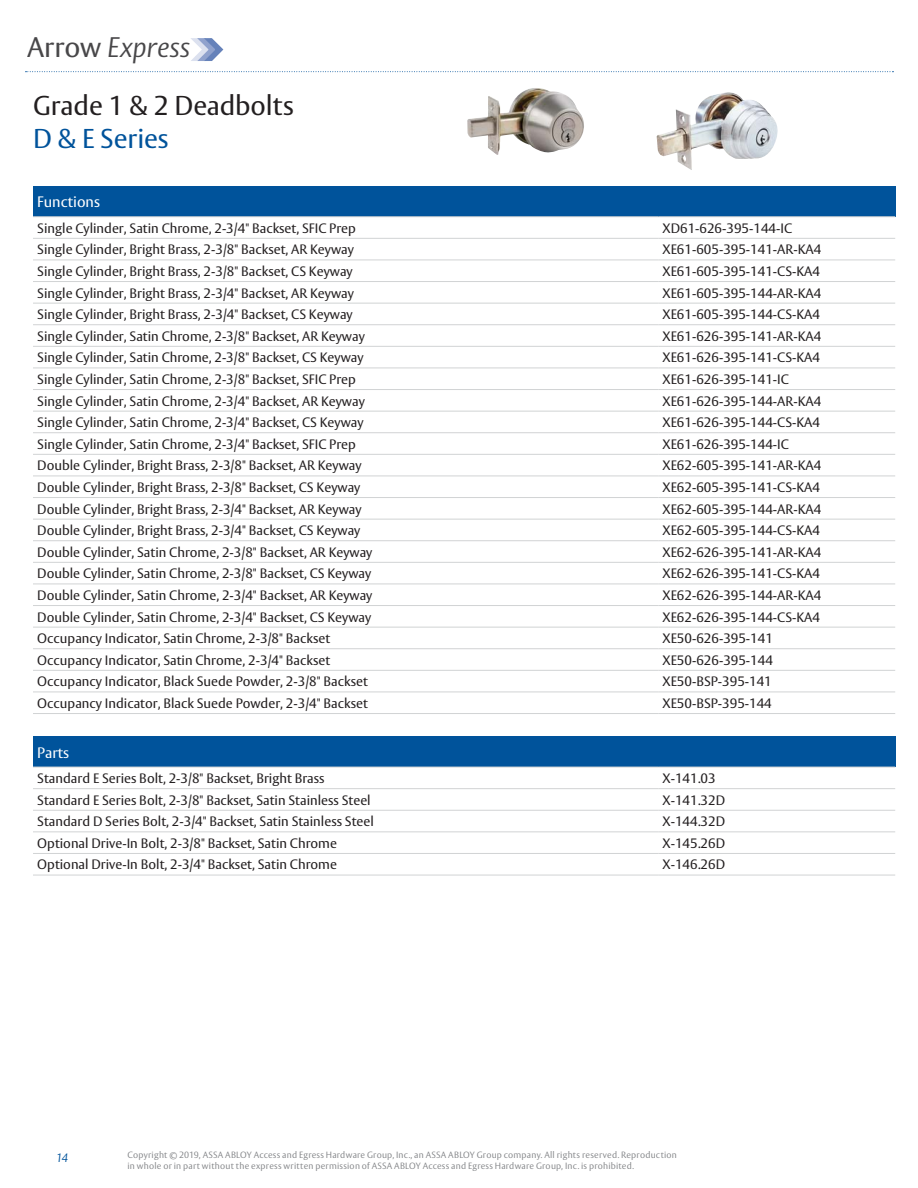
<style>
.page{position:relative;width:918px;height:1188px;background:#fff}
.page>*{position:absolute;margin:0;border:0;box-sizing:border-box;transform-origin:0 0}
.t1{font:italic 300 28.05px "ASSA Vesta";color:#484749}
.t2{font:27px "ASSA Vesta";letter-spacing:-.005em;color:#231f20}
.t3{font:27px "ASSA Vesta";color:#00539b}
.t4{font:15px "ASSA Vesta";color:#fff}
.t5{font:13.5px "ASSA Vesta";color:#231f20}
.t6{font:italic 300 12px "ASSA Vesta";color:#00539b}
.t7{font:300 9px/10.8px "ASSA Vesta";letter-spacing:.025em;color:#808285}
.s1{font-weight:400;font-style:normal}
</style>
<div class="page">
<svg style="left:26px;top:71px;width:867px;height:1px"></svg>
<svg style="left:191px;top:38px;width:33px;height:23px"></svg>
<div style="left:33px;top:736px;width:862px;height:31px;background:#00539b"></div>
<hr style="left:33px;top:767px;width:625px;height:1px;background:#d1d3d4">
<hr style="left:658px;top:767px;width:237px;height:1px;background:#d1d3d4">
<hr style="left:33px;top:788px;width:625px;height:1px;background:#d1d3d4">
<hr style="left:658px;top:788px;width:237px;height:1px;background:#d1d3d4">
<hr style="left:33px;top:810px;width:625px;height:1px;background:#d1d3d4">
<hr style="left:658px;top:810px;width:237px;height:1px;background:#d1d3d4">
<hr style="left:33px;top:831px;width:625px;height:1px;background:#d1d3d4">
<hr style="left:658px;top:831px;width:237px;height:1px;background:#d1d3d4">
<hr style="left:33px;top:853px;width:625px;height:1px;background:#d1d3d4">
<hr style="left:658px;top:853px;width:237px;height:1px;background:#d1d3d4">
<hr style="left:33px;top:875px;width:625px;height:1px;background:#d1d3d4">
<hr style="left:658px;top:875px;width:237px;height:1px;background:#d1d3d4">
<div style="left:33px;top:186px;width:862px;height:31px;background:#00539b"></div>
<hr style="left:33px;top:216px;width:625px;height:1px;background:#d1d3d4">
<hr style="left:658px;top:216px;width:237px;height:1px;background:#d1d3d4">
<hr style="left:33px;top:238px;width:625px;height:1px;background:#d1d3d4">
<hr style="left:658px;top:238px;width:237px;height:1px;background:#d1d3d4">
<hr style="left:33px;top:260px;width:625px;height:1px;background:#d1d3d4">
<hr style="left:658px;top:260px;width:237px;height:1px;background:#d1d3d4">
<hr style="left:33px;top:281px;width:625px;height:1px;background:#d1d3d4">
<hr style="left:658px;top:281px;width:237px;height:1px;background:#d1d3d4">
<hr style="left:33px;top:303px;width:625px;height:1px;background:#d1d3d4">
<hr style="left:658px;top:303px;width:237px;height:1px;background:#d1d3d4">
<hr style="left:33px;top:324px;width:625px;height:1px;background:#d1d3d4">
<hr style="left:658px;top:324px;width:237px;height:1px;background:#d1d3d4">
<hr style="left:33px;top:346px;width:625px;height:1px;background:#d1d3d4">
<hr style="left:658px;top:346px;width:237px;height:1px;background:#d1d3d4">
<hr style="left:33px;top:368px;width:625px;height:1px;background:#d1d3d4">
<hr style="left:658px;top:368px;width:237px;height:1px;background:#d1d3d4">
<hr style="left:33px;top:389px;width:625px;height:1px;background:#d1d3d4">
<hr style="left:658px;top:389px;width:237px;height:1px;background:#d1d3d4">
<hr style="left:33px;top:411px;width:625px;height:1px;background:#d1d3d4">
<hr style="left:658px;top:411px;width:237px;height:1px;background:#d1d3d4">
<hr style="left:33px;top:432px;width:625px;height:1px;background:#d1d3d4">
<hr style="left:658px;top:432px;width:237px;height:1px;background:#d1d3d4">
<hr style="left:33px;top:454px;width:625px;height:1px;background:#d1d3d4">
<hr style="left:658px;top:454px;width:237px;height:1px;background:#d1d3d4">
<hr style="left:33px;top:476px;width:625px;height:1px;background:#d1d3d4">
<hr style="left:658px;top:476px;width:237px;height:1px;background:#d1d3d4">
<hr style="left:33px;top:497px;width:625px;height:1px;background:#d1d3d4">
<hr style="left:658px;top:497px;width:237px;height:1px;background:#d1d3d4">
<hr style="left:33px;top:519px;width:625px;height:1px;background:#d1d3d4">
<hr style="left:658px;top:519px;width:237px;height:1px;background:#d1d3d4">
<hr style="left:33px;top:540px;width:625px;height:1px;background:#d1d3d4">
<hr style="left:658px;top:540px;width:237px;height:1px;background:#d1d3d4">
<hr style="left:33px;top:562px;width:625px;height:1px;background:#d1d3d4">
<hr style="left:658px;top:562px;width:237px;height:1px;background:#d1d3d4">
<hr style="left:33px;top:584px;width:625px;height:1px;background:#d1d3d4">
<hr style="left:658px;top:584px;width:237px;height:1px;background:#d1d3d4">
<hr style="left:33px;top:605px;width:625px;height:1px;background:#d1d3d4">
<hr style="left:658px;top:605px;width:237px;height:1px;background:#d1d3d4">
<hr style="left:33px;top:627px;width:625px;height:1px;background:#d1d3d4">
<hr style="left:658px;top:627px;width:237px;height:1px;background:#d1d3d4">
<hr style="left:33px;top:648px;width:625px;height:1px;background:#d1d3d4">
<hr style="left:658px;top:648px;width:237px;height:1px;background:#d1d3d4">
<hr style="left:33px;top:670px;width:625px;height:1px;background:#d1d3d4">
<hr style="left:658px;top:670px;width:237px;height:1px;background:#d1d3d4">
<hr style="left:33px;top:692px;width:625px;height:1px;background:#d1d3d4">
<hr style="left:658px;top:692px;width:237px;height:1px;background:#d1d3d4">
<hr style="left:33px;top:713px;width:625px;height:1px;background:#d1d3d4">
<hr style="left:658px;top:713px;width:237px;height:1px;background:#d1d3d4">
<img style="left:657px;top:92px;width:121px;height:78px">
<img style="left:467px;top:88px;width:117px;height:67px">
<h1 class="t1" style="left:27px;top:30px;width:165px"><span class="s1">Arrow</span> Express</h1>
<h2 class="t2" style="left:33px;top:94px;width:262px">Grade 1 &amp; 2 Deadbolts</h2>
<h2 class="t3" style="left:33px;top:127px;width:137px">D &amp; E Series</h2>
<p class="t4" style="left:37px;top:196px;width:64px">Functions</p>
<p class="t5" style="left:37px;top:222px;width:320px">Single Cylinder, Satin Chrome, 2-3/4" Backset, SFIC Prep</p>
<p class="t5" style="left:663px;top:222px;width:131px">XD61-626-395-144-IC</p>
<p class="t5" style="left:37px;top:244px;width:318px">Single Cylinder, Bright Brass, 2-3/8" Backset, AR Keyway</p>
<p class="t5" style="left:663px;top:244px;width:160px">XE61-605-395-141-AR-KA4</p>
<p class="t5" style="left:37px;top:265px;width:317px">Single Cylinder, Bright Brass, 2-3/8" Backset, CS Keyway</p>
<p class="t5" style="left:663px;top:265px;width:159px">XE61-605-395-141-CS-KA4</p>
<p class="t5" style="left:37px;top:287px;width:318px">Single Cylinder, Bright Brass, 2-3/4" Backset, AR Keyway</p>
<p class="t5" style="left:663px;top:287px;width:160px">XE61-605-395-144-AR-KA4</p>
<p class="t5" style="left:37px;top:309px;width:317px">Single Cylinder, Bright Brass, 2-3/4" Backset, CS Keyway</p>
<p class="t5" style="left:663px;top:309px;width:159px">XE61-605-395-144-CS-KA4</p>
<p class="t5" style="left:37px;top:330px;width:329px">Single Cylinder, Satin Chrome, 2-3/8" Backset, AR Keyway</p>
<p class="t5" style="left:663px;top:330px;width:160px">XE61-626-395-141-AR-KA4</p>
<p class="t5" style="left:37px;top:352px;width:328px">Single Cylinder, Satin Chrome, 2-3/8" Backset, CS Keyway</p>
<p class="t5" style="left:663px;top:352px;width:159px">XE61-626-395-141-CS-KA4</p>
<p class="t5" style="left:37px;top:373px;width:320px">Single Cylinder, Satin Chrome, 2-3/8" Backset, SFIC Prep</p>
<p class="t5" style="left:663px;top:373px;width:128px">XE61-626-395-141-IC</p>
<p class="t5" style="left:37px;top:395px;width:329px">Single Cylinder, Satin Chrome, 2-3/4" Backset, AR Keyway</p>
<p class="t5" style="left:663px;top:395px;width:160px">XE61-626-395-144-AR-KA4</p>
<p class="t5" style="left:37px;top:417px;width:328px">Single Cylinder, Satin Chrome, 2-3/4" Backset, CS Keyway</p>
<p class="t5" style="left:663px;top:417px;width:159px">XE61-626-395-144-CS-KA4</p>
<p class="t5" style="left:37px;top:438px;width:320px">Single Cylinder, Satin Chrome, 2-3/4" Backset, SFIC Prep</p>
<p class="t5" style="left:663px;top:438px;width:128px">XE61-626-395-144-IC</p>
<p class="t5" style="left:37px;top:460px;width:326px">Double Cylinder, Bright Brass, 2-3/8" Backset, AR Keyway</p>
<p class="t5" style="left:663px;top:460px;width:160px">XE62-605-395-141-AR-KA4</p>
<p class="t5" style="left:37px;top:481px;width:325px">Double Cylinder, Bright Brass, 2-3/8" Backset, CS Keyway</p>
<p class="t5" style="left:663px;top:481px;width:159px">XE62-605-395-141-CS-KA4</p>
<p class="t5" style="left:37px;top:503px;width:326px">Double Cylinder, Bright Brass, 2-3/4" Backset, AR Keyway</p>
<p class="t5" style="left:663px;top:503px;width:160px">XE62-605-395-144-AR-KA4</p>
<p class="t5" style="left:37px;top:525px;width:325px">Double Cylinder, Bright Brass, 2-3/4" Backset, CS Keyway</p>
<p class="t5" style="left:663px;top:525px;width:159px">XE62-605-395-144-CS-KA4</p>
<p class="t5" style="left:37px;top:546px;width:337px">Double Cylinder, Satin Chrome, 2-3/8" Backset, AR Keyway</p>
<p class="t5" style="left:663px;top:546px;width:160px">XE62-626-395-141-AR-KA4</p>
<p class="t5" style="left:37px;top:568px;width:335px">Double Cylinder, Satin Chrome, 2-3/8" Backset, CS Keyway</p>
<p class="t5" style="left:663px;top:568px;width:159px">XE62-626-395-141-CS-KA4</p>
<p class="t5" style="left:37px;top:589px;width:337px">Double Cylinder, Satin Chrome, 2-3/4" Backset, AR Keyway</p>
<p class="t5" style="left:663px;top:589px;width:160px">XE62-626-395-144-AR-KA4</p>
<p class="t5" style="left:37px;top:611px;width:335px">Double Cylinder, Satin Chrome, 2-3/4" Backset, CS Keyway</p>
<p class="t5" style="left:663px;top:611px;width:159px">XE62-626-395-144-CS-KA4</p>
<p class="t5" style="left:37px;top:633px;width:294px">Occupancy Indicator, Satin Chrome, 2-3/8" Backset</p>
<p class="t5" style="left:663px;top:633px;width:112px">XE50-626-395-141</p>
<p class="t5" style="left:37px;top:654px;width:294px">Occupancy Indicator, Satin Chrome, 2-3/4" Backset</p>
<p class="t5" style="left:663px;top:654px;width:112px">XE50-626-395-144</p>
<p class="t5" style="left:37px;top:676px;width:332px">Occupancy Indicator, Black Suede Powder, 2-3/8" Backset</p>
<p class="t5" style="left:663px;top:676px;width:111px">XE50-BSP-395-141</p>
<p class="t5" style="left:37px;top:697px;width:332px">Occupancy Indicator, Black Suede Powder, 2-3/4" Backset</p>
<p class="t5" style="left:663px;top:697px;width:111px">XE50-BSP-395-144</p>
<p class="t4" style="left:37px;top:746px;width:33px">Parts</p>
<p class="t5" style="left:37px;top:773px;width:289px">Standard E Series Bolt, 2-3/8" Backset, Bright Brass</p>
<p class="t5" style="left:663px;top:773px;width:55px">X-141.03</p>
<p class="t5" style="left:37px;top:794px;width:335px">Standard E Series Bolt, 2-3/8" Backset, Satin Stainless Steel</p>
<p class="t5" style="left:663px;top:794px;width:64px">X-141.32D</p>
<p class="t5" style="left:37px;top:816px;width:338px">Standard D Series Bolt, 2-3/4" Backset, Satin Stainless Steel</p>
<p class="t5" style="left:663px;top:816px;width:64px">X-144.32D</p>
<p class="t5" style="left:37px;top:837px;width:301px">Optional Drive-In Bolt, 2-3/8" Backset, Satin Chrome</p>
<p class="t5" style="left:663px;top:837px;width:64px">X-145.26D</p>
<p class="t5" style="left:37px;top:859px;width:301px">Optional Drive-In Bolt, 2-3/4" Backset, Satin Chrome</p>
<p class="t5" style="left:663px;top:859px;width:64px">X-146.26D</p>
<p class="t6" style="left:56px;top:1151px;width:13px">14</p>
<p class="t7" style="left:128px;top:1150px;width:551px">Copyright © 2019, ASSA ABLOY Access and Egress Hardware Group, Inc., an ASSA ABLOY Group company. All rights reserved. Reproduction in whole or in part without the express written permission of ASSA ABLOY Access and Egress Hardware Group, Inc. is prohibited.</p>
</div>
